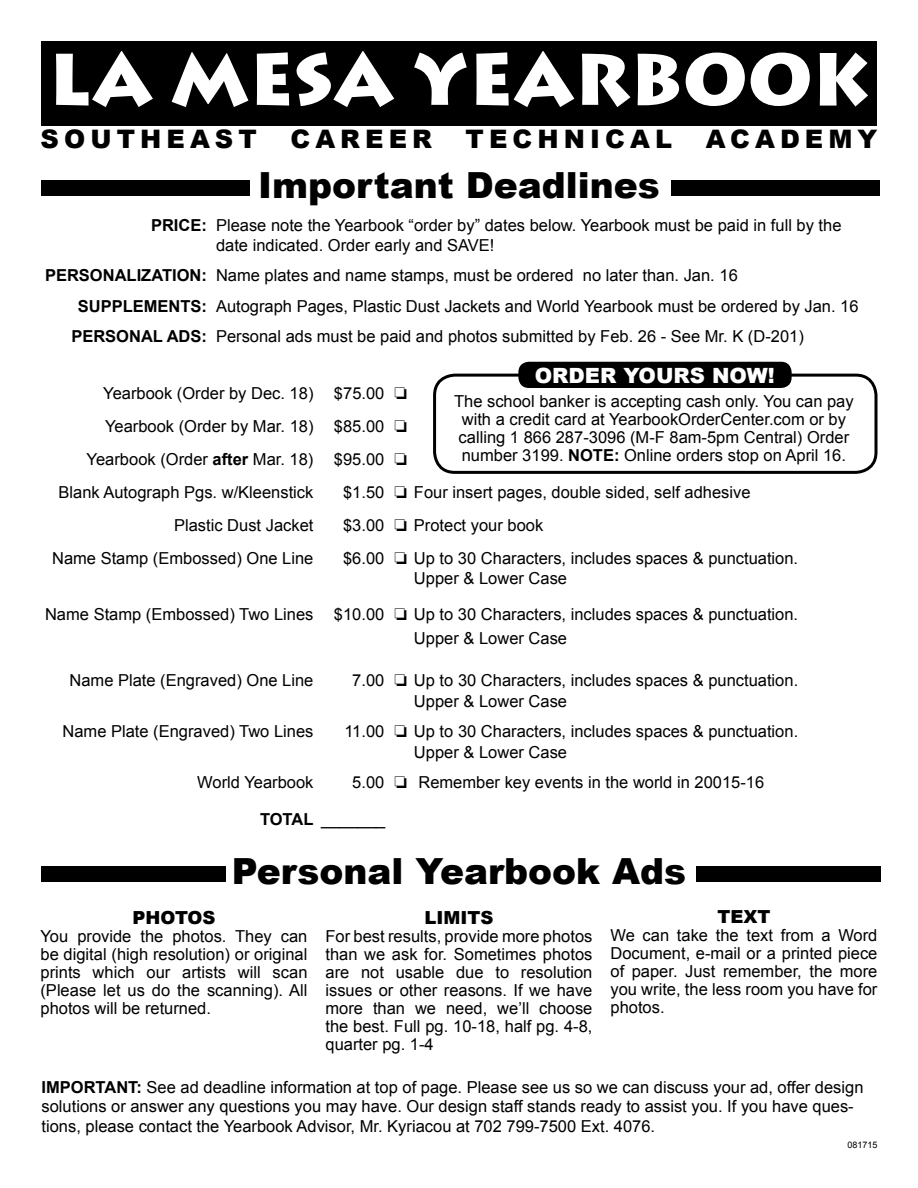
<style>
.page{position:relative;width:918px;height:1188px;background:#fff}
.page>*{position:absolute;margin:0;border:0;box-sizing:border-box;transform-origin:0 0}
.t1{font:900 72px "Lithos Pro";color:#fff}
.t2{font:900 36px "Arial";color:#000}
.t3{font:900 25.5px "Arial";letter-spacing:.2em;color:#000}
.t4{font:900 21px "Arial";color:#fff}
.t5{font:900 18px "Arial";color:#000}
.t6{font:16.5px/18px "Arial";color:#000}
.t7{font:9px "Arial";color:#000}
.s1{font-weight:700}
</style>
<div class="page">
<div style="left:41px;top:41px;width:836px;height:84px;background:#000"></div>
<div style="left:41px;top:180px;width:209px;height:16px;background:#000"></div>
<div style="left:671px;top:180px;width:209px;height:16px;background:#000"></div>
<div style="left:41px;top:866px;width:185px;height:16px;background:#000"></div>
<div style="left:697px;top:866px;width:184px;height:16px;background:#000"></div>
<div style="left:433px;top:374px;width:445px;height:100px;border:3px solid #000;border-radius:20px"></div>
<div style="left:518px;top:362px;width:274px;height:26px;background:#000;border-radius:10px"></div>
<h1 class="t1" style="left:49px;top:35px;width:822px">LA MESA YEARBOOK</h1>
<h3 class="t3" style="left:40px;top:121px;width:218px">SOUTHEAST</h3>
<h3 class="t3" style="left:290px;top:121px;width:143px">CAREER</h3>
<h3 class="t3" style="left:466px;top:121px;width:208px">TECHNICAL</h3>
<h3 class="t3" style="left:706px;top:121px;width:173px">ACADEMY</h3>
<h2 class="t2" style="left:258px;top:159px;width:403px">Important Deadlines</h2>
<p class="t6" style="left:216px;top:216px;width:627px;line-height:19.8px;text-indent:-65px"><span class="s1">PRICE:</span> Please note the Yearbook “order by” dates below. Yearbook must be paid in full by the date indicated. Order early and SAVE!</p>
<p class="t6" style="left:45px;top:267px;width:694px"><span class="s1">PERSONALIZATION:</span> Name plates and name stamps, must be ordered no later than. Jan. 16</p>
<p class="t6" style="left:78px;top:297px;width:782px"><span class="s1">SUPPLEMENTS:</span> Autograph Pages, Plastic Dust Jackets and World Yearbook must be ordered by Jan. 16</p>
<p class="t6" style="left:71px;top:327px;width:734px"><span class="s1">PERSONAL ADS:</span> Personal ads must be paid and photos submitted by Feb. 26 - See Mr. K (D-201)</p>
<p class="t4" style="left:535px;top:360px;width:241px">ORDER YOURS NOW!</p>
<p class="t6" style="left:103px;top:384px;width:305px">Yearbook (Order by Dec. 18) $75.00 ❏</p>
<p class="t6" style="left:105px;top:417px;width:304px">Yearbook (Order by Mar. 18) $85.00 ❏</p>
<p class="t6" style="left:87px;top:450px;width:322px">Yearbook (Order <span class="s1">after</span> Mar. 18) $95.00 ❏</p>
<p class="t6" style="left:58px;top:483px;width:256px">Blank Autograph Pgs. w/Kleenstick</p>
<p class="t6" style="left:343px;top:483px;width:409px">$1.50 ❏ Four insert pages, double sided, self adhesive</p>
<p class="t6" style="left:174px;top:516px;width:141px">Plastic Dust Jacket</p>
<p class="t6" style="left:343px;top:516px;width:202px">$3.00 ❏ Protect your book</p>
<p class="t6" style="left:52px;top:549px;width:263px">Name Stamp (Embossed) One Line</p>
<p class="t6" style="left:414px;top:548px;width:386px;line-height:19.8px;text-indent:-71px">$6.00 ❏ Up to 30 Characters, includes spaces &amp; punctuation.<br>Upper &amp; Lower Case</p>
<p class="t6" style="left:414px;top:602px;width:386px;line-height:24px;text-indent:-369px">Name Stamp (Embossed) Two Lines $10.00 ❏ Up to 30 Characters, includes spaces &amp; punctuation.<br>Upper &amp; Lower Case</p>
<p class="t6" style="left:70px;top:671px;width:245px">Name Plate (Engraved) One Line</p>
<p class="t6" style="left:414px;top:670px;width:386px;line-height:21px;text-indent:-62px">7.00 ❏ Up to 30 Characters, includes spaces &amp; punctuation.<br>Upper &amp; Lower Case</p>
<p class="t6" style="left:63px;top:722px;width:252px">Name Plate (Engraved) Two Lines</p>
<p class="t6" style="left:414px;top:721px;width:386px;line-height:21px;text-indent:-70px">11.00 ❏ Up to 30 Characters, includes spaces &amp; punctuation.<br>Upper &amp; Lower Case</p>
<p class="t6" style="left:197px;top:773px;width:118px">World Yearbook</p>
<p class="t6" style="left:352px;top:773px;width:413px">5.00 ❏ Remember key events in the world in 20015-16</p>
<p class="t6" style="left:260px;top:811px;width:127px"><span class="s1">TOTAL</span> _______</p>
<h2 class="t2" style="left:232px;top:845px;width:456px">Personal Yearbook Ads</h2>
<p class="t5" style="left:133px;top:904px;width:84px">PHOTOS</p>
<p class="t6" style="left:40px;top:927px;width:269px;text-align:justify">You provide the photos. They can be digital (high resolution) or original prints which our artists will scan (Please let us do the scanning). All photos will be returned.</p>
<p class="t6" style="left:454px;top:392px;width:401px">The school banker is accepting cash only. You can pay with a credit card at YearbookOrderCenter.com or by calling 1 866 287-3096 (M-F 8am-5pm Central) Order number 3199. <span class="s1">NOTE:</span> Online orders stop on April 16.</p>
<p class="t5" style="left:424px;top:904px;width:70px">LIMITS</p>
<p class="t6" style="left:326px;top:927px;width:269px;text-align:justify">For best results, provide more photos than we ask for. Sometimes photos are not usable due to resolution issues or other reasons. If we have more than we need, we’ll choose the best. Full pg. 10-18, half pg. 4-8, quarter pg. 1-4</p>
<p class="t6" style="left:42px;top:1077px;width:824px;line-height:19.8px"><span class="s1">IMPORTANT:</span> See ad deadline information at top of page. Please see us so we can discuss your ad, offer design solutions or answer any questions you may have. Our design staff stands ready to assist you. If you have ques&shy;tions, please contact the Yearbook Advisor, Mr. Kyriacou at 702 799-7500 Ext. 4076.</p>
<p class="t5" style="left:718px;top:904px;width:54px">TEXT</p>
<p class="t6" style="left:610px;top:927px;width:268px;text-align:justify">We can take the text from a Word Document, e-mail or a printed piece of paper. Just remember, the more you write, the less room you have for photos.</p>
<p class="t7" style="left:847px;top:1139px;width:32px">081715</p>
</div>
